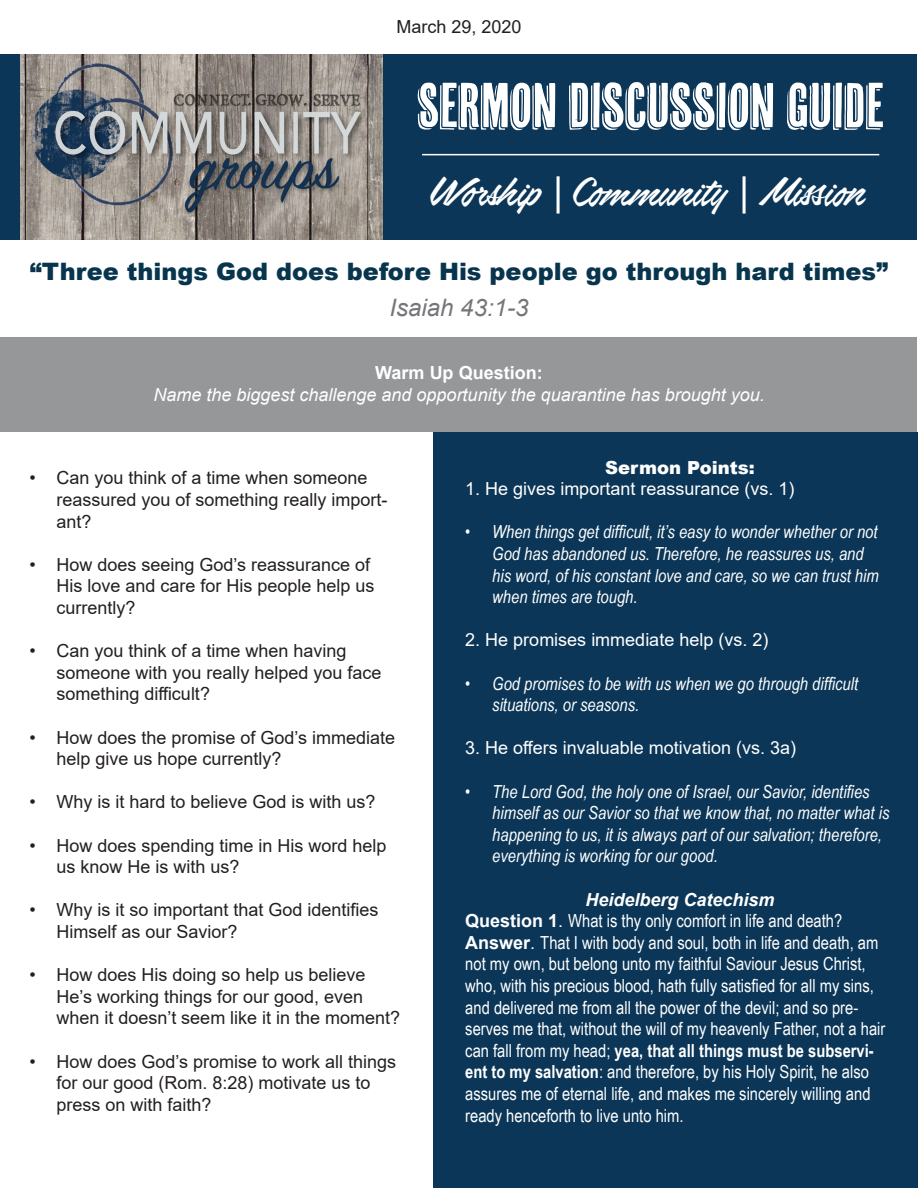
<style>
.page{position:relative;width:918px;height:1188px;background:#fff}
.page>*{position:absolute;margin:0;border:0;box-sizing:border-box;transform-origin:0 0}
.t1{font:63px "Cheap Pine";letter-spacing:-.01em;color:#fff}
.t2{font:39px "Airways PERSONALUSEONLY";letter-spacing:-.03em;color:#fff}
.t3{font:900 24px "Arial";color:#07354d}
.t4{font:italic 24px "Arial";color:#757679}
.t5{font:18px/21.6px "Arial";color:#231f20}
.t6{font:18px/21.6px "Arial Narrow";color:#fff}
.t7{font:italic 18px/21.6px "Arial Narrow";color:#fff}
.t8{font:18px "Arial";color:#fff}
.t9{font:italic 18px "Arial";color:#fff}
.t10{font:italic 700 18px "Arial";color:#fff}
.t11{font:700 18px "Arial";color:#fff}
.t12{font:900 18px "Arial";color:#fff}
.s1{font-family:"Arial"}
.s2{font-family:"Arial";font-weight:700}
.s3{font-weight:700}
</style>
<div class="page">
<div style="left:433px;top:432px;width:485px;height:756px;background:#0b3657"></div>
<div style="left:1px;top:54px;width:916px;height:185px;background:#0c3657"></div>
<img style="left:21px;top:54px;width:361px;height:185px">
<hr style="left:422px;top:154px;width:457px;height:1px;background:#fff">
<div style="left:1px;top:338px;width:916px;height:94px;background:#959799"></div>
<p class="t5" style="left:396px;top:16px;width:127px">March 29, 2020</p>
<p class="t1" style="left:418px;top:71px;width:468px">SERMON DISCUSSION GUIDE</p>
<p class="t2" style="left:430px;top:168px;width:440px">Worship <span class="s1">|</span> Community <span class="s1">|</span> Mission</p>
<p class="t3" style="left:30px;top:254px;width:860px">“Three things God does before His people go through hard times”</p>
<p class="t4" style="left:390px;top:292px;width:140px">Isaiah 43:1-3</p>
<p class="t11" style="left:375px;top:360px;width:169px">Warm Up Question:</p>
<p class="t9" style="left:153px;top:383px;width:613px">Name the biggest challenge and opportunity the quarantine has brought you.</p>
<p class="t5" style="left:56px;top:467px;width:333px;text-indent:-27px">• Can you think of a time when someone reassured you of something really import&shy;ant?</p>
<p class="t5" style="left:56px;top:554px;width:320px;text-indent:-27px">• How does seeing God’s reassurance of<br>His love and care for His people help us currently?</p>
<p class="t5" style="left:56px;top:640px;width:327px;text-indent:-27px">• Can you think of a time when having someone with you really helped you face something difficult?</p>
<p class="t5" style="left:56px;top:726px;width:340px;text-indent:-27px">• How does the promise of God’s immediate help give us hope currently?</p>
<p class="t5" style="left:29px;top:791px;width:348px">• Why is it hard to believe God is with us?</p>
<p class="t5" style="left:56px;top:834px;width:332px;text-indent:-27px">• How does spending time in His word help us know He is with us?</p>
<p class="t5" style="left:56px;top:899px;width:324px;text-indent:-27px">• Why is it so important that God identifies<br>Himself as our Savior?</p>
<p class="t5" style="left:56px;top:964px;width:345px;text-indent:-27px">• How does His doing so help us believe<br>He’s working things for our good, even when it doesn’t seem like it in the moment?</p>
<p class="t5" style="left:56px;top:1050px;width:341px;text-indent:-27px">• How does God’s promise to work all things for our good (Rom. 8:28) motivate us to press on with faith?</p>
<p class="t12" style="left:605px;top:454px;width:151px">Sermon Points:</p>
<p class="t8" style="left:465px;top:477px;width:331px">1. He gives important reassurance (vs. 1)</p>
<p class="t7" style="left:492px;top:521px;width:388px;text-indent:-27px">• When things get difficult, it’s easy to wonder whether or not God has abandoned us. Therefore, he reassures us, and his word, of his constant love and care, so we can trust him when times are tough.</p>
<p class="t8" style="left:465px;top:628px;width:305px">2. He promises immediate help (vs. 2)</p>
<p class="t7" style="left:492px;top:672px;width:367px;text-indent:-27px">• God promises to be with us when we go through difficult situations, or seasons.</p>
<p class="t8" style="left:465px;top:736px;width:332px">3. He offers invaluable motivation (vs. 3a)</p>
<p class="t7" style="left:492px;top:780px;width:399px;text-indent:-27px">• The Lord God, the holy one of Israel, our Savior, identifies himself as our Savior so that we know that, no matter what is happening to us, it is always part of our salvation; therefore, everything is working for our good.</p>
<p class="t10" style="left:585px;top:887px;width:191px">Heidelberg Catechism</p>
<p class="t6" style="left:465px;top:909px;width:379px"><span class="s2">Question 1</span><span class="s1">.</span> What is thy only comfort in life and death?</p>
<p class="t6" style="left:465px;top:931px;width:422px"><span class="s2">Answer</span><span class="s1">.</span> That I with body and soul, both in life and death, am not my own, but belong unto my faithful Saviour Jesus Christ, who, with his precious blood, hath fully satisfied for all my sins, and delivered me from all the power of the devil; and so pre&shy;serves me that, without the will of my heavenly Father, not a hair can fall from my head; <span class="s3">yea, that all things must be subservi&shy;ent to my salvation</span>: and therefore, by his Holy Spirit, he also assures me of eternal life, and makes me sincerely willing and ready henceforth to live unto him.</p>
</div>
